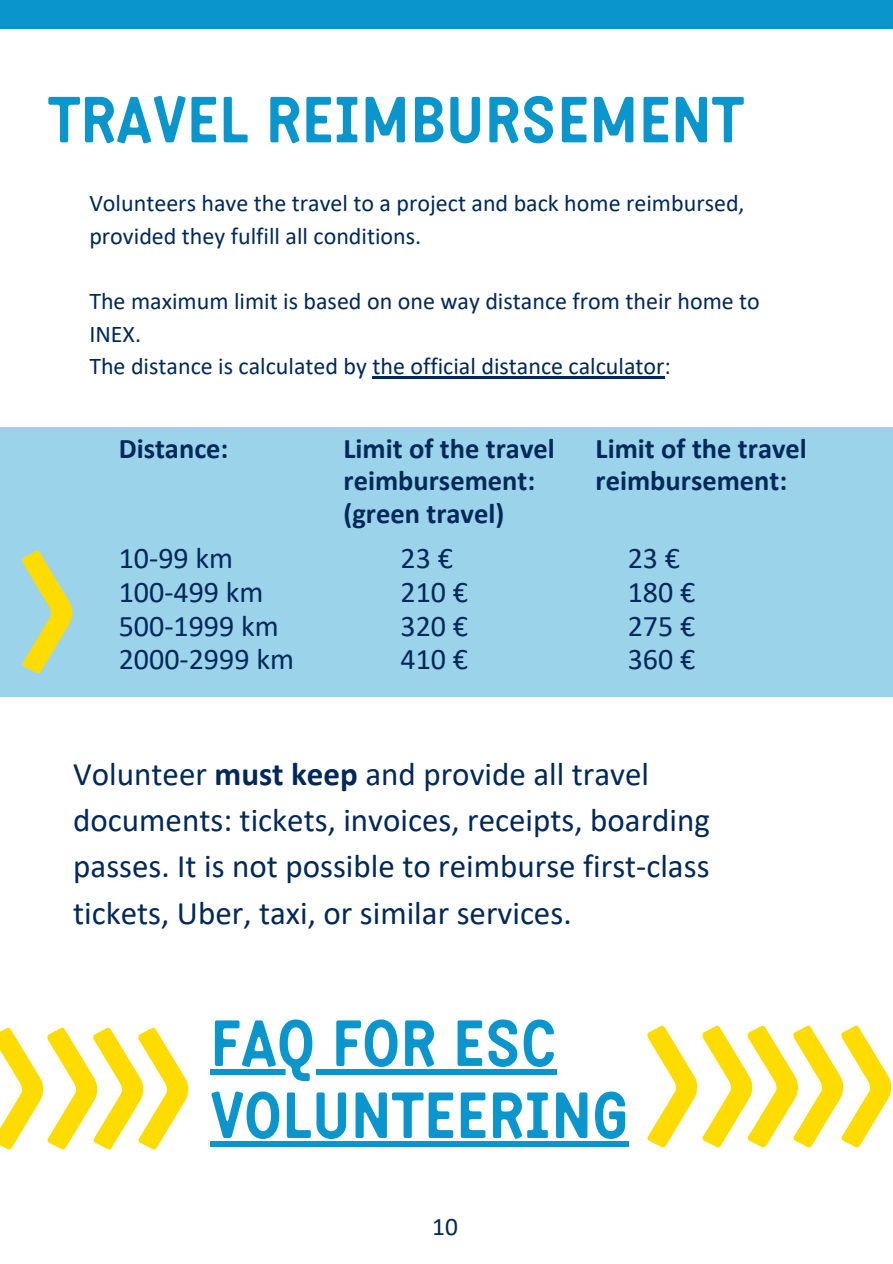
<style>
.page{position:relative;width:893px;height:1264px;background:#fff}
.page>*{position:absolute;margin:0;border:0;box-sizing:border-box;transform-origin:0 0}
.t1{font:700 63px/72px "Katarine";color:#0a96cd}
.t2{font:33px/46.2px "Calibri";color:#00285a}
.t3{font:30px/33.8px "Calibri";color:#00285a}
.t4{font:700 28.5px/32.7px "Calibri";color:#00285a}
.t5{font:25.35px "Calibri";color:#00285a}
.t6{font:24px/32.7px "Calibri";color:#00285a}
.s1{font-weight:700}
</style>
<div class="page">
<div style="left:0;top:0;width:892px;height:29px;background:#0a96cd"></div>
<div style="left:0;top:427px;width:892px;height:270px;background:#9bd4ea"></div>
<img style="left:22px;top:550px;width:51px;height:124px">
<hr style="left:372px;top:376px;width:292px;height:3px;background:#00285a">
<div style="left:210px;top:1069px;width:346px;height:5px;background:#0a96cd"></div>
<div style="left:210px;top:1141px;width:418px;height:5px;background:#0a96cd"></div>
<img style="left:64px;top:1028px;width:125px;height:122px">
<img style="left:73px;top:1027px;width:91px;height:123px">
<img style="left:0;top:1027px;width:64px;height:123px">
<img style="left:719px;top:1026px;width:102px;height:122px">
<img style="left:727px;top:1025px;width:92px;height:123px">
<img style="left:627px;top:1025px;width:92px;height:123px">
<img style="left:821px;top:1025px;width:71px;height:123px">
<h1 class="t1" style="left:48px;top:90px;width:696px">TRAVEL REIMBURSEMENT</h1>
<p class="t6" style="left:89px;top:189px;width:656px">Volunteers have the travel to a project and back home reimbursed, provided they fulfill all conditions.</p>
<p class="t6" style="left:89px;top:286px;width:672px">The maximum limit is based on one way distance from their home to<br>INEX.<br>The distance is calculated by the official distance calculator:</p>
<p class="t4" style="left:119px;top:434px;width:111px">Distance:</p>
<p class="t4" style="left:343px;top:434px;width:213px">Limit of the travel reimbursement: (green travel)</p>
<p class="t3" style="left:119px;top:543px;width:177px">10-99 km<br>100-499 km<br>500-1999 km<br>2000-2999 km</p>
<p class="t3" style="left:400px;top:543px;width:69px">23 €<br>210 €<br>320 €<br>410 €</p>
<p class="t4" style="left:595px;top:434px;width:213px">Limit of the travel reimbursement:</p>
<p class="t3" style="left:627px;top:543px;width:69px">23 €<br>180 €<br>275 €<br>360 €</p>
<h2 class="t2" style="left:73px;top:753px;width:638px">Volunteer <span class="s1">must keep</span> and provide all travel documents: tickets, invoices, receipts, boarding passes. It is not possible to reimburse first-class tickets, Uber, taxi, or similar services.</h2>
<h1 class="t1" style="left:210px;top:1013px;width:420px">FAQ FOR ESC<br>VOLUNTEERING</h1>
<p class="t5" style="left:432px;top:1216px;width:27px">10</p>
</div>
